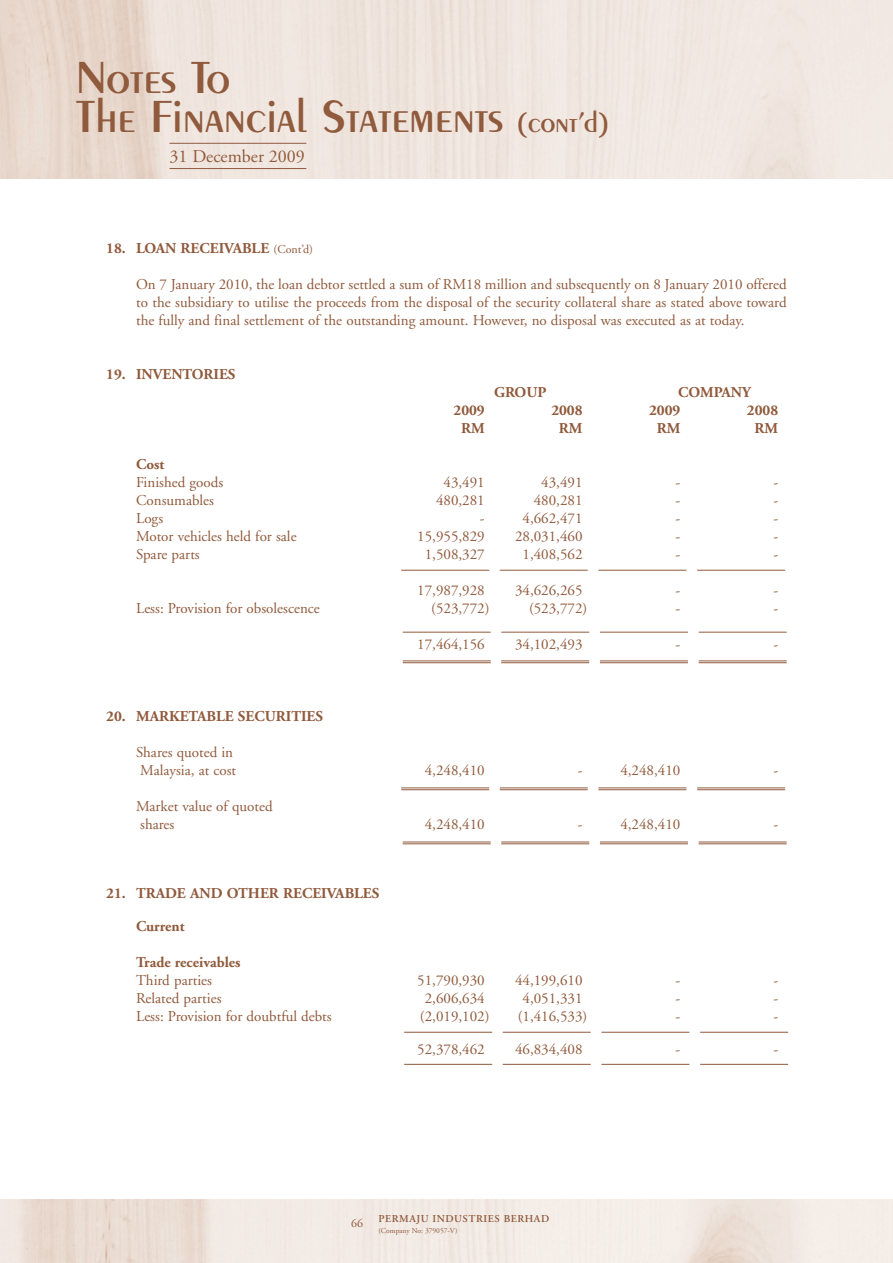
<style>
.page{position:relative;width:893px;height:1263px;background:#fff}
.page>*{position:absolute;margin:0;border:0;box-sizing:border-box;transform-origin:0 0}
.t1{font:600 48px/39px "Peignot";color:#905a3c}
.t2{font:18px "Adobe Garamond";color:#905a3c}
.t3{font:15px/18px "Adobe Garamond";color:#905a3c}
.t4{font:700 15px/32.8px "Adobe Garamond";color:#905a3c}
.t5{font:12px "Adobe Garamond";color:#905a3c}
.t6{font:600 10.5px "Adobe Garamond";letter-spacing:.05em;color:#905a3c}
.t7{font:7.5px "Adobe Garamond";color:#905a3c}
.s1{font-size:30px}
.s2{font-weight:400;font-size:12px}
</style>
<div class="page">
<img style="left:0;top:1199px;width:893px;height:64px">
<hr style="left:169px;top:143px;width:137px;height:1px;background:#905a3c">
<hr style="left:169px;top:168px;width:137px;height:1px;background:#905a3c">
<hr style="left:403px;top:632px;width:88px;height:1px;background:#905a3c">
<hr style="left:501px;top:632px;width:88px;height:1px;background:#905a3c">
<hr style="left:600px;top:632px;width:88px;height:1px;background:#905a3c">
<hr style="left:699px;top:632px;width:88px;height:1px;background:#905a3c">
<hr style="left:403px;top:660px;width:88px;height:1px;background:#905a3c">
<hr style="left:501px;top:660px;width:88px;height:1px;background:#905a3c">
<hr style="left:600px;top:660px;width:88px;height:1px;background:#905a3c">
<hr style="left:699px;top:660px;width:88px;height:1px;background:#905a3c">
<hr style="left:403px;top:662px;width:88px;height:1px;background:#905a3c">
<hr style="left:501px;top:662px;width:88px;height:1px;background:#905a3c">
<hr style="left:600px;top:662px;width:88px;height:1px;background:#905a3c">
<hr style="left:699px;top:662px;width:88px;height:1px;background:#905a3c">
<hr style="left:401px;top:570px;width:88px;height:1px;background:#905a3c">
<hr style="left:500px;top:570px;width:88px;height:1px;background:#905a3c">
<hr style="left:598px;top:570px;width:88px;height:1px;background:#905a3c">
<hr style="left:697px;top:570px;width:88px;height:1px;background:#905a3c">
<hr style="left:404px;top:1032px;width:88px;height:1px;background:#905a3c">
<hr style="left:503px;top:1032px;width:88px;height:1px;background:#905a3c">
<hr style="left:601px;top:1032px;width:88px;height:1px;background:#905a3c">
<hr style="left:700px;top:1032px;width:88px;height:1px;background:#905a3c">
<hr style="left:404px;top:1064px;width:88px;height:1px;background:#905a3c">
<hr style="left:503px;top:1064px;width:88px;height:1px;background:#905a3c">
<hr style="left:601px;top:1064px;width:88px;height:1px;background:#905a3c">
<hr style="left:700px;top:1064px;width:88px;height:1px;background:#905a3c">
<hr style="left:403px;top:842px;width:88px;height:1px;background:#905a3c">
<hr style="left:501px;top:842px;width:88px;height:1px;background:#905a3c">
<hr style="left:600px;top:842px;width:88px;height:1px;background:#905a3c">
<hr style="left:699px;top:842px;width:88px;height:1px;background:#905a3c">
<hr style="left:403px;top:843px;width:88px;height:1px;background:#905a3c">
<hr style="left:501px;top:843px;width:88px;height:1px;background:#905a3c">
<hr style="left:600px;top:843px;width:88px;height:1px;background:#905a3c">
<hr style="left:699px;top:843px;width:88px;height:1px;background:#905a3c">
<hr style="left:401px;top:787px;width:88px;height:1px;background:#905a3c">
<hr style="left:500px;top:787px;width:88px;height:1px;background:#905a3c">
<hr style="left:598px;top:787px;width:88px;height:1px;background:#905a3c">
<hr style="left:697px;top:787px;width:88px;height:1px;background:#905a3c">
<hr style="left:401px;top:789px;width:88px;height:1px;background:#905a3c">
<hr style="left:500px;top:789px;width:88px;height:1px;background:#905a3c">
<hr style="left:598px;top:789px;width:88px;height:1px;background:#905a3c">
<hr style="left:697px;top:789px;width:88px;height:1px;background:#905a3c">
<h1 class="t1" style="left:76px;top:61px;width:534px">Notes To<br>The Financial Statements <span class="s1">(cont’d)</span></h1>
<p class="t2" style="left:169px;top:149px;width:137px">31 December 2009</p>
<p class="t4" style="left:106px;top:233px;width:208px">18. LOAN RECEIVABLE <span class="s2">(Cont’d)</span></p>
<p class="t3" style="left:136px;top:277px;width:652px;text-align:justify">On 7 January 2010, the loan debtor settled a sum of RM18 million and subsequently on 8 January 2010 offered to the subsidiary to utilise the proceeds from the disposal of the security collateral share as stated above toward the fully and final settlement of the outstanding amount. However, no disposal was executed as at today.</p>
<p class="t4" style="left:106px;top:359px;width:131px">19. INVENTORIES</p>
<p class="t4" style="left:494px;top:377px;width:54px">GROUP</p>
<p class="t4" style="left:678px;top:377px;width:74px">COMPANY</p>
<p class="t4" style="left:454px;top:395px;width:33px">2009</p>
<p class="t4" style="left:551px;top:395px;width:33px">2008</p>
<p class="t4" style="left:649px;top:395px;width:33px">2009</p>
<p class="t4" style="left:747px;top:395px;width:33px">2008</p>
<p class="t4" style="left:461px;top:413px;width:25px">RM</p>
<p class="t4" style="left:559px;top:413px;width:25px">RM</p>
<p class="t4" style="left:657px;top:413px;width:25px">RM</p>
<p class="t4" style="left:755px;top:413px;width:25px">RM</p>
<p class="t4" style="left:136px;top:449px;width:30px">Cost</p>
<p class="t3" style="left:136px;top:475px;width:89px">Finished goods</p>
<p class="t3" style="left:443px;top:475px;width:43px">43,491</p>
<p class="t3" style="left:541px;top:475px;width:43px">43,491</p>
<p class="t3" style="left:676px;top:475px;width:6px">-</p>
<p class="t3" style="left:773px;top:475px;width:6px">-</p>
<p class="t3" style="left:136px;top:493px;width:79px">Consumables</p>
<p class="t3" style="left:436px;top:493px;width:50px">480,281</p>
<p class="t3" style="left:534px;top:493px;width:50px">480,281</p>
<p class="t3" style="left:676px;top:493px;width:6px">-</p>
<p class="t3" style="left:773px;top:493px;width:6px">-</p>
<p class="t3" style="left:136px;top:511px;width:29px">Logs</p>
<p class="t3" style="left:480px;top:511px;width:6px">-</p>
<p class="t3" style="left:523px;top:511px;width:61px">4,662,471</p>
<p class="t3" style="left:676px;top:511px;width:6px">-</p>
<p class="t3" style="left:773px;top:511px;width:6px">-</p>
<p class="t3" style="left:136px;top:529px;width:162px">Motor vehicles held for sale</p>
<p class="t3" style="left:417px;top:529px;width:69px">15,955,829</p>
<p class="t3" style="left:515px;top:529px;width:69px">28,031,460</p>
<p class="t3" style="left:676px;top:529px;width:6px">-</p>
<p class="t3" style="left:773px;top:529px;width:6px">-</p>
<p class="t3" style="left:136px;top:547px;width:65px">Spare parts</p>
<p class="t3" style="left:425px;top:547px;width:61px">1,508,327</p>
<p class="t3" style="left:523px;top:547px;width:61px">1,408,562</p>
<p class="t3" style="left:676px;top:547px;width:6px">-</p>
<p class="t3" style="left:773px;top:547px;width:6px">-</p>
<p class="t3" style="left:417px;top:583px;width:69px">17,987,928</p>
<p class="t3" style="left:515px;top:583px;width:69px">34,626,265</p>
<p class="t3" style="left:676px;top:583px;width:6px">-</p>
<p class="t3" style="left:773px;top:583px;width:6px">-</p>
<p class="t3" style="left:136px;top:601px;width:185px">Less: Provision for obsolescence</p>
<p class="t3" style="left:431px;top:601px;width:60px">(523,772)</p>
<p class="t3" style="left:529px;top:601px;width:60px">(523,772)</p>
<p class="t3" style="left:676px;top:601px;width:6px">-</p>
<p class="t3" style="left:773px;top:601px;width:6px">-</p>
<p class="t3" style="left:417px;top:637px;width:69px">17,464,156</p>
<p class="t3" style="left:515px;top:637px;width:69px">34,102,493</p>
<p class="t3" style="left:676px;top:637px;width:6px">-</p>
<p class="t3" style="left:773px;top:637px;width:6px">-</p>
<p class="t4" style="left:106px;top:701px;width:218px">20. MARKETABLE SECURITIES</p>
<p class="t3" style="left:136px;top:745px;width:102px">Shares quoted in<br>Malaysia, at cost</p>
<p class="t3" style="left:136px;top:799px;width:138px">Market value of quoted shares</p>
<p class="t3" style="left:425px;top:763px;width:61px">4,248,410</p>
<p class="t3" style="left:578px;top:763px;width:6px">-</p>
<p class="t3" style="left:620px;top:763px;width:61px">4,248,410</p>
<p class="t3" style="left:773px;top:763px;width:6px">-</p>
<p class="t3" style="left:425px;top:817px;width:61px">4,248,410</p>
<p class="t3" style="left:578px;top:817px;width:6px">-</p>
<p class="t3" style="left:620px;top:817px;width:61px">4,248,410</p>
<p class="t3" style="left:773px;top:817px;width:6px">-</p>
<p class="t4" style="left:136px;top:878px;width:245px;text-indent:-30px">21. TRADE AND OTHER RECEIVABLES<br>Current</p>
<p class="t4" style="left:136px;top:947px;width:106px">Trade receivables</p>
<p class="t3" style="left:136px;top:972px;width:77px">Third parties</p>
<p class="t3" style="left:417px;top:972px;width:69px">51,790,930</p>
<p class="t3" style="left:515px;top:972px;width:69px">44,199,610</p>
<p class="t3" style="left:676px;top:972px;width:6px">-</p>
<p class="t3" style="left:773px;top:972px;width:6px">-</p>
<p class="t3" style="left:136px;top:990px;width:87px">Related parties</p>
<p class="t3" style="left:425px;top:990px;width:61px">2,606,634</p>
<p class="t3" style="left:523px;top:990px;width:61px">4,051,331</p>
<p class="t3" style="left:676px;top:990px;width:6px">-</p>
<p class="t3" style="left:773px;top:990px;width:6px">-</p>
<p class="t3" style="left:136px;top:1008px;width:197px">Less: Provision for doubtful debts</p>
<p class="t3" style="left:420px;top:1008px;width:71px">(2,019,102)</p>
<p class="t3" style="left:518px;top:1008px;width:71px">(1,416,533)</p>
<p class="t3" style="left:676px;top:1008px;width:6px">-</p>
<p class="t3" style="left:773px;top:1008px;width:6px">-</p>
<p class="t3" style="left:417px;top:1041px;width:69px">52,378,462</p>
<p class="t3" style="left:515px;top:1041px;width:69px">46,834,408</p>
<p class="t3" style="left:676px;top:1041px;width:6px">-</p>
<p class="t3" style="left:773px;top:1041px;width:6px">-</p>
<p class="t5" style="left:351px;top:1218px;width:13px">66</p>
<p class="t6" style="left:378px;top:1215px;width:172px">PERMAJU INDUSTRIES BERHAD</p>
<p class="t7" style="left:378px;top:1228px;width:80px">(Company No: 379057-V)</p>
</div>
